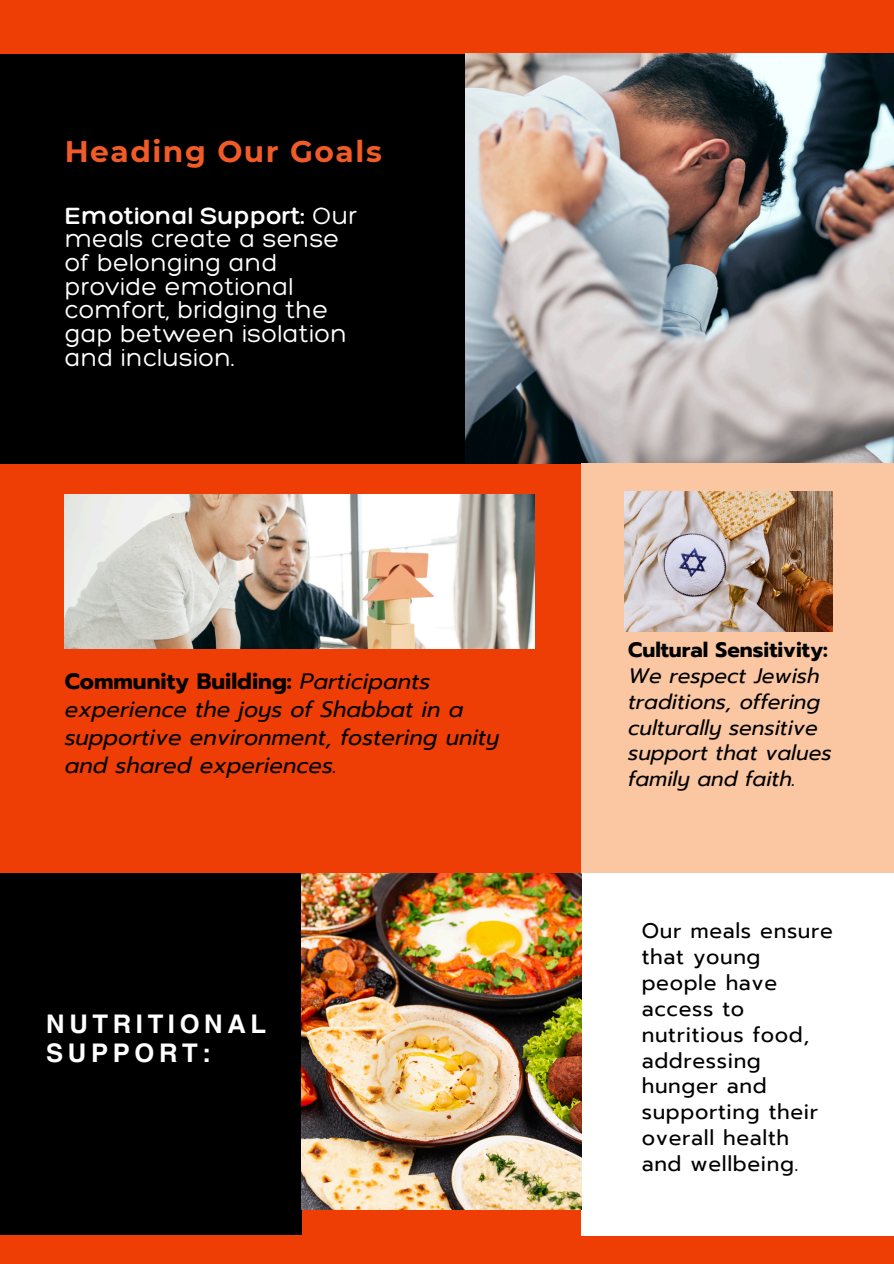
<style>
.page{position:relative;width:894px;height:1264px;background:#fff}
.page>*{position:absolute;margin:0;border:0;box-sizing:border-box;transform-origin:0 0}
.t1{font:700 29.7px "Montserrat";letter-spacing:.05em;color:#f15b27}
.t2{font:700 25.65px/29.5px "Helvetica LT Pro";letter-spacing:.18em;color:#fff}
.t3{font:300 25.5px/23.7px "Hero";letter-spacing:.01em;color:#fff}
.t4{font:italic 22.2px/28.2px "Prompt";color:#000}
.t5{font:21px/25.8px "Prompt";letter-spacing:.03em;color:#000}
.t6{font:italic 20.85px/25.8px "Prompt";color:#000}
.s1{font-style:inherit}
.s2{font-weight:700;font-style:normal}
</style>
<div class="page">
<div style="left:0;top:0;width:893px;height:1263px;background:#ef3e05"></div>
<div style="left:0;top:54px;width:465px;height:409px;background:#000"></div>
<img style="left:465px;top:54px;width:428px;height:409px">
<div style="left:581px;top:463px;width:312px;height:410px;background:#fac7a2"></div>
<div style="left:0;top:873px;width:302px;height:361px;background:#000"></div>
<div style="left:581px;top:873px;width:312px;height:362px;background:#fff"></div>
<img style="left:302px;top:873px;width:279px;height:336px">
<img style="left:65px;top:495px;width:469px;height:154px">
<img style="left:624px;top:491px;width:208px;height:140px">
<p class="t1" style="left:65px;top:133px;width:318px">Heading Our Goals</p>
<p class="t3" style="left:65px;top:203px;width:294px"><span class="s1">Emotional Support:</span> Our meals create a sense of belonging and provide emotional comfort, bridging the gap between isolation and inclusion.</p>
<h1 class="t4" style="left:65px;top:667px;width:436px"><span class="s2">Community Building:</span> Participants experience the joys of Shabbat in a supportive environment, fostering unity and shared experiences.</h1>
<p class="t2" style="left:46px;top:1011px;width:221px">NUTRITIONAL<br>SUPPORT:</p>
<h3 class="t6" style="left:628px;top:637px;width:205px"><span class="s2">Cultural Sensitivity:<br></span>We respect Jewish traditions, offering culturally sensitive support that values family and faith.</h3>
<p class="t5" style="left:641px;top:918px;width:193px">Our meals ensure that young people have access to nutritious food, addressing hunger and supporting their overall health and wellbeing.</p>
</div>
